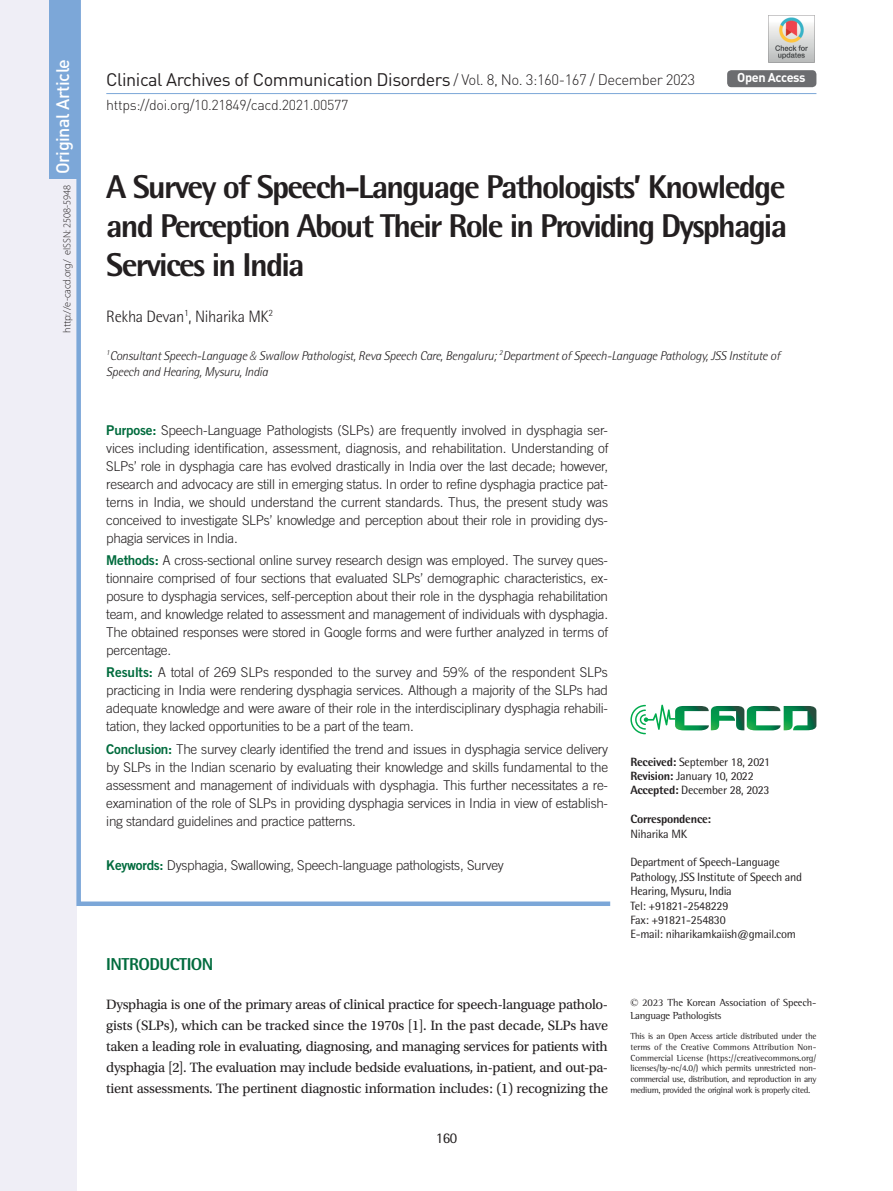
<style>
.page{position:relative;width:893px;height:1191px;background:#fff}
.page>*{position:absolute;margin:0;border:0;box-sizing:border-box;transform-origin:0 0}
.제목{font:800 33px/39px "Rotis Semi Sans Std";letter-spacing:-.055em;color:#231f20;text-align:justify}
.DOI_단락{font:18px "DIN Pro";letter-spacing:-.025em;color:#231f20}
.논문형식{font:500 18px "DIN Pro";letter-spacing:-.025em;color:#fff}
.본문대제목{font:800 17.25px "Rotis Semi Sans Std";letter-spacing:-.03em;color:#006b3d}
.저자{font:300 16.5px "Rotis Semi Sans Std";letter-spacing:-.02em;color:#231f20}
.t1{font:14.85px "Rotis Semi Sans Std";color:#231f20}
.본문_0{font:14.25px/21px "Utopia Std";letter-spacing:-.015em;color:#231f20;text-align:justify}
.t2{font:300 14.25px "DIN Pro";letter-spacing:-.025em;color:#231f20}
.초록{font:300 13.5px/18px "Trade Gothic LT Std";letter-spacing:-.02em;color:#231f20;text-align:justify}
.저자-2{font:italic 300 12.75px/15.3px "Rotis Semi Sans Std";letter-spacing:-.02em;color:#231f20}
.t3{font:700 12.75px "DIN Pro";letter-spacing:-.03em;color:#fff}
.교신저자{font:12px/14.4px "Rotis Semi Sans Std";letter-spacing:-.025em;color:#231f20}
.교신저자-2{font:800 12px/14.4px "Rotis Semi Sans Std";letter-spacing:-.02em;color:#231f20}
.t4{font:10.5px/12.6px "Rotis Semi Serif Std";letter-spacing:-.015em;color:#231f20}
.t5{font:300 10.5px "Myriad Pro";letter-spacing:-.005em;color:#231f20}
.t6{font:9px/10.8px "Rotis Semi Serif Std";letter-spacing:-.03em;color:#231f20;text-align:justify}
.s1{font-weight:300;font-size:15px}
.s2{font-family:"Myriad Pro"}
.s3{font-family:"Trade Gothic LT Std Bd 2";font-weight:400;color:#006b3d}
.s4{font-weight:800}
.s5{font-weight:400}
.s6{font-family:"Times New Roman"}
</style>
<div class="page">
<div style="left:0;top:0;width:77px;height:1191px;background:#efeef6"></div>
<svg style="left:76px;top:0;width:539px;height:906px"></svg>
<div style="left:49px;top:0;width:28px;height:179px;background:#7ca7d8"></div>
<svg style="left:630px;top:704px;width:186px;height:30px"></svg>
<hr style="left:106px;top:93px;width:710px;height:1px;background:#7ca7d8">
<div style="left:727px;top:70px;width:89px;height:17px;background:#6c6d70;border-radius:4px"></div>
<img style="left:768px;top:16px;width:47px;height:47px">
<p class="논문형식" style="left:50px;top:174px;width:117px;rotate:-90deg">Original Article</p>
<p class="DOI_단락" style="left:106px;top:67px;width:590px">Clinical Archives of Communication Disorders <span class="s1">/ Vol. 8, No. 3:160-167 / December 2023</span></p>
<p class="t3" style="left:737px;top:69px;width:70px">Open Access</p>
<p class="t2" style="left:106px;top:95px;width:244px">https://doi.org/10.21849/cacd.2021.00577</p>
<p class="t5" style="left:61px;top:333px;width:149px;rotate:-90deg">http://e-cacd.org/ eISSN: 2508-5948</p>
<p class="제목" style="left:106px;top:167px;width:682px">A Survey of Speech-Language Pathologists’ Knowledge and Perception About Their Role in Providing Dysphagia Services in India</p>
<p class="저자" style="left:106px;top:307px;width:168px">Rekha Devan<sup>1</sup>, Niharika MK<sup>2</sup></p>
<p class="저자-2" style="left:106px;top:348px;width:675px"><sup>1</sup>Consultant Speech-Language <span class="s2">&amp;</span> Swallow Pathologist, Reva Speech Care, Bengaluru; <sup>2</sup>Department of Speech-Language Pathology, JSS Institute of<br>Speech and Hearing, Mysuru, India</p>
<p class="초록" style="left:106px;top:421px;width:504px"><span class="s3">Purpose:</span> Speech-Language Pathologists (SLPs) are frequently involved in dysphagia ser&shy;vices including identification, assessment, diagnosis, and rehabilitation. Understanding of SLPs’ role in dysphagia care has evolved drastically in India over the last decade; however, research and advocacy are still in emerging status. In order to refine dysphagia practice pat&shy;terns in India, we should understand the current standards. Thus, the present study was conceived to investigate SLPs’ knowledge and perception about their role in providing dys&shy;phagia services in India.</p>
<p class="초록" style="left:106px;top:551px;width:503px"><span class="s3">Methods:</span> A cross-sectional online survey research design was employed. The survey ques&shy;tionnaire comprised of four sections that evaluated SLPs’ demographic characteristics, ex&shy;posure to dysphagia services, self-perception about their role in the dysphagia rehabilitation team, and knowledge related to assessment and management of individuals with dysphagia.<br>The obtained responses were stored in Google forms and were further analyzed in terms of percentage.</p>
<p class="초록" style="left:106px;top:663px;width:503px"><span class="s3">Results:</span> A total of 269 SLPs responded to the survey and 59% of the respondent SLPs practicing in India were rendering dysphagia services. Although a majority of the SLPs had adequate knowledge and were aware of their role in the interdisciplinary dysphagia rehabili&shy;tation, they lacked opportunities to be a part of the team.</p>
<p class="초록" style="left:106px;top:739px;width:503px"><span class="s3">Conclusion:</span> The survey clearly identified the trend and issues in dysphagia service delivery by SLPs in the Indian scenario by evaluating their knowledge and skills fundamental to the assessment and management of individuals with dysphagia. This further necessitates a re&shy;examination of the role of SLPs in providing dysphagia services in India in view of establish&shy;ing standard guidelines and practice patterns.</p>
<p class="초록" style="left:106px;top:856px;width:399px"><span class="s3">Keywords:</span> Dysphagia, Swallowing, Speech-language pathologists, Survey</p>
<p class="본문대제목" style="left:106px;top:953px;width:109px">INTRODUCTION</p>
<p class="본문_0" style="left:106px;top:994px;width:503px">Dysphagia is one of the primary areas of clinical practice for speech-language patholo&shy;gists (SLPs), which can be tracked since the 1970s [1]. In the past decade, SLPs have taken a leading role in evaluating, diagnosing, and managing services for patients with dysphagia [2]. The evaluation may include bedside evaluations, in-patient, and out-pa&shy;tient assessments. The pertinent diagnostic information includes: (1) recognizing the</p>
<p class="t1" style="left:436px;top:1129px;width:23px">160</p>
<p class="교신저자" style="left:630px;top:754px;width:141px"><span class="s4">Received:</span> September 18, 2021</p>
<p class="교신저자" style="left:630px;top:768px;width:125px"><span class="s4">Revision:</span> January 10, 2022</p>
<p class="교신저자" style="left:630px;top:783px;width:140px"><span class="s4">Accepted:</span> December 28, 2023</p>
<p class="교신저자-2" style="left:630px;top:811px;width:82px">Correspondence:<br><span class="s5">Niharika MK</span></p>
<p class="교신저자" style="left:630px;top:855px;width:173px">Department of Speech-Language<br>Pathology, JSS Institute of Speech and<br>Hearing, Mysuru, India</p>
<p class="교신저자" style="left:630px;top:898px;width:99px">Tel: +91821-2548229</p>
<p class="교신저자" style="left:630px;top:912px;width:97px">Fax: +91821-254830</p>
<p class="교신저자" style="left:630px;top:927px;width:167px">E-mail: niharikamkaiish@gmail.com</p>
<p class="t4" style="left:630px;top:996px;width:187px"><span class="s6">©</span> 2023 The Korean Association of Speech-<br>Language Pathologists</p>
<p class="t6" style="left:630px;top:1030px;width:188px">This is an Open Access article distributed under the terms of the Creative Commons Attribution Non-Commercial License (https://creativecommons.org/ licenses/by-nc/4.0/) which permits unrestricted non&shy;commercial use, distribution, and reproduction in any medium, provided the original work is properly cited.</p>
</div>
